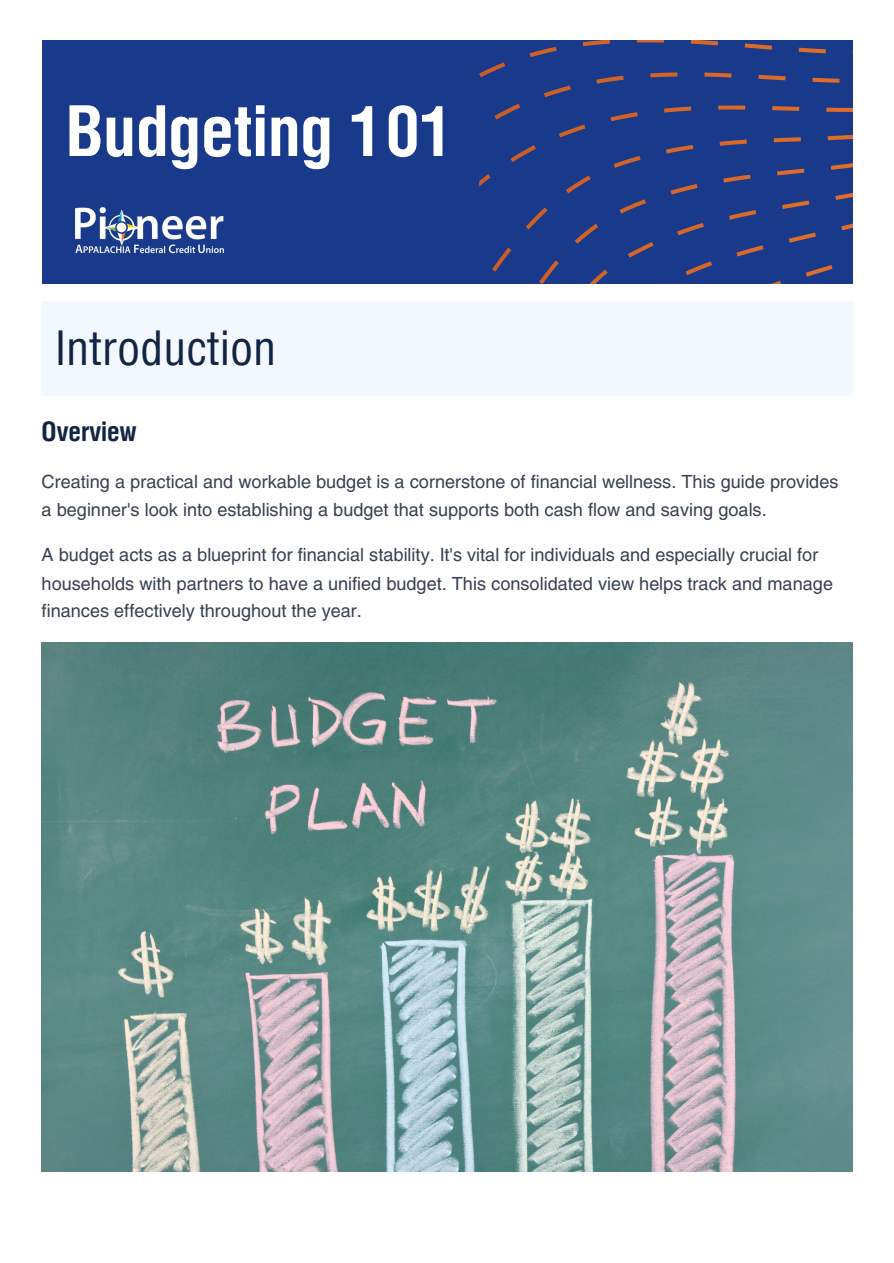
<style>
.page{position:relative;width:894px;height:1263px;background:#fff}
.page>*{position:absolute;margin:0;border:0;box-sizing:border-box;transform-origin:0 0}
.t1{font:700 70.2px "Helios Cond";color:#fff}
.t2{font:48px "Helios Cond";color:#132544}
.t3{font:700 27px "Helios Cond";color:#132544}
.t4{font:18px/27.6px "Helios";color:#374151}
</style>
<div class="page">
<div style="left:42px;top:40px;width:810px;height:244px;background:#19398a"></div>
<svg style="left:479px;top:40px;width:373px;height:243px"></svg>
<img style="left:75px;top:207px;width:149px;height:47px">
<img style="left:102px;top:208px;width:38px;height:38px">
<div style="left:42px;top:302px;width:810px;height:94px;background:#f3f8ff"></div>
<img style="left:42px;top:642px;width:810px;height:529px">
<p class="t1" style="left:66px;top:83px;width:391px">Budgeting 101</p>
<p class="t2" style="left:55px;top:318px;width:223px">Introduction</p>
<h1 class="t3" style="left:42px;top:413px;width:96px">Overview</h1>
<p class="t4" style="left:42px;top:467px;width:798px;line-height:28px">Creating a practical and workable budget is a cornerstone of financial wellness. This guide provides a beginner's look into establishing a budget that supports both cash flow and saving goals.</p>
<p class="t4" style="left:42px;top:541px;width:792px">A budget acts as a blueprint for financial stability. It's vital for individuals and especially crucial for households with partners to have a unified budget. This consolidated view helps track and manage finances effectively throughout the year.</p>
</div>
